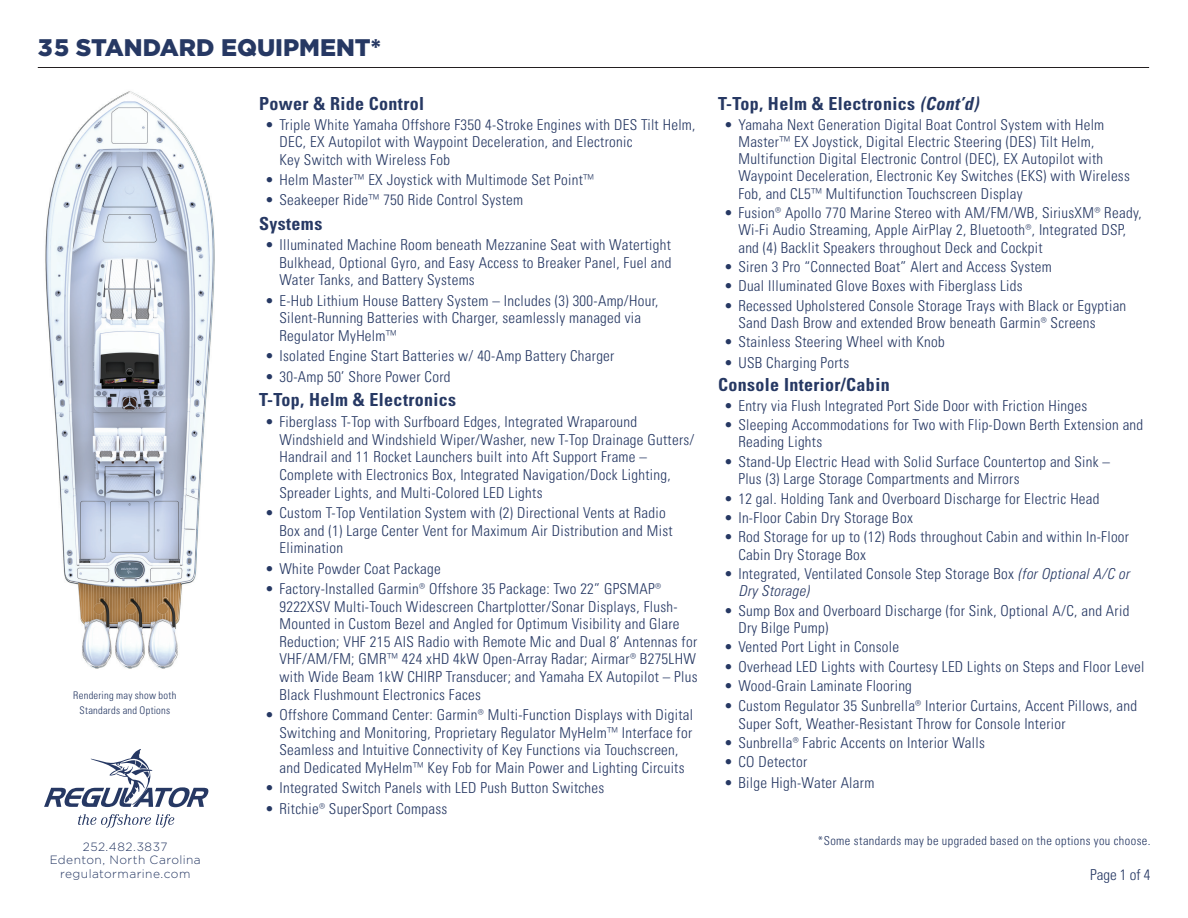
<style>
.page{position:relative;width:1188px;height:918px;background:#fff}
.page>*{position:absolute;margin:0;border:0;box-sizing:border-box;transform-origin:0 0}
.t1{font:900 24px "Gotham";color:#263863}
.t2{font:700 condensed 18px "Univers LT Pro";letter-spacing:.02em;color:#263863}
.t3{font:300 condensed 15px/17.7px "Univers LT Pro";letter-spacing:.02em;color:#263863}
.t4{font:300 condensed 12.3px "Univers LT Pro";letter-spacing:.035em;color:#263863}
.t5{font:300 12px/13.5px "Gotham";letter-spacing:.035em;color:#263863;text-align:center}
.t6{font:300 condensed 10.5px/14.2px "Univers LT Pro";letter-spacing:.025em;color:#263863;text-align:center}
.s1{font-style:italic}
</style>
<div class="page">
<svg style="left:78px;top:814px;width:96px;height:14px"></svg>
<svg style="left:44px;top:749px;width:164px;height:58px"></svg>
<hr style="left:38px;top:67px;width:1111px;height:1px;background:#231f20">
<img style="left:45px;top:91px;width:170px;height:578px">
<h1 class="t1" style="left:38px;top:31px;width:345px">35 STANDARD EQUIPMENT*</h1>
<p class="t6" style="left:73px;top:688px;width:105px">Rendering may show both<br>Standards and Options</p>
<p class="t5" style="left:50px;top:840px;width:153px">252.482.3837<br>Edenton, North Carolina regulatormarine.com</p>
<p class="t2" style="left:259px;top:93px;width:166px">Power &amp; Ride Control</p>
<p class="t3" style="left:279px;top:115px;width:418px;line-height:17.2px;text-indent:-14px">• Triple White Yamaha Offshore F350 4-Stroke Engines with DES Tilt Helm,<br>DEC, EX Autopilot with Waypoint Deceleration, and Electronic<br>Key Switch with Wireless Fob</p>
<p class="t3" style="left:266px;top:170px;width:330px">• Helm Master™ EX Joystick with Multimode Set Point™</p>
<p class="t3" style="left:266px;top:190px;width:259px">• Seakeeper Ride™ 750 Ride Control System</p>
<p class="t2" style="left:259px;top:212px;width:65px">Systems</p>
<p class="t3" style="left:279px;top:235px;width:394px;text-align:justify;text-indent:-14px">• Illuminated Machine Room beneath Mezzanine Seat with Watertight Bulkhead, Optional Gyro, and Easy Access to Breaker Panel, Fuel and Water Tanks, and Battery Systems</p>
<p class="t3" style="left:279px;top:291px;width:381px;text-indent:-14px">• E-Hub Lithium House Battery System – Includes (3) 300-Amp/Hour,<br>Silent-Running Batteries with Charger, seamlessly managed via<br>Regulator MyHelm™</p>
<p class="t3" style="left:266px;top:346px;width:350px">• Isolated Engine Start Batteries w/ 40-Amp Battery Charger</p>
<p class="t3" style="left:266px;top:367px;width:186px">• 30-Amp 50’ Shore Power Cord</p>
<p class="t2" style="left:259px;top:389px;width:198px">T-Top, Helm &amp; Electronics</p>
<p class="t3" style="left:279px;top:412px;width:417px;text-indent:-14px">• Fiberglass T-Top with Surfboard Edges, Integrated Wraparound Windshield and Windshield Wiper/Washer, new T-Top Drainage Gutters/ Handrail and 11 Rocket Launchers built into Aft Support Frame – Complete with Electronics Box, Integrated Navigation/Dock Lighting, Spreader Lights, and Multi-Colored LED Lights</p>
<p class="t3" style="left:279px;top:503px;width:395px;text-indent:-14px">• Custom T-Top Ventilation System with (2) Directional Vents at Radio<br>Box and (1) Large Center Vent for Maximum Air Distribution and Mist<br>Elimination</p>
<p class="t3" style="left:266px;top:559px;width:176px">• White Powder Coat Package</p>
<p class="t3" style="left:279px;top:579px;width:420px;text-indent:-14px">• Factory-Installed Garmin® Offshore 35 Package: Two 22” GPSMAP® 9222XSV Multi-Touch Widescreen Chartplotter/Sonar Displays, Flush-Mounted in Custom Bezel and Angled for Optimum Visibility and Glare Reduction; VHF 215 AIS Radio with Remote Mic and Dual 8’ Antennas for VHF/AM/FM; GMR™ 424 xHD 4kW Open-Array Radar; Airmar® B275LHW with Wide Beam 1kW CHIRP Transducer; and Yamaha EX Autopilot – Plus Black Flushmount Electronics Faces</p>
<p class="t3" style="left:279px;top:705px;width:415px;text-indent:-14px">• Offshore Command Center: Garmin® Multi-Function Displays with Digital Switching and Monitoring, Proprietary Regulator MyHelm™ Interface for Seamless and Intuitive Connectivity of Key Functions via Touchscreen, and Dedicated MyHelm™ Key Fob for Main Power and Lighting Circuits</p>
<p class="t3" style="left:266px;top:778px;width:340px">• Integrated Switch Panels with LED Push Button Switches</p>
<p class="t3" style="left:266px;top:799px;width:183px">• Ritchie® SuperSport Compass</p>
<p class="t2" style="left:718px;top:93px;width:262px">T-Top, Helm &amp; Electronics <span class="s1">(Cont’d)</span></p>
<p class="t3" style="left:738px;top:115px;width:393px;line-height:17.2px;text-indent:-14px">• Yamaha Next Generation Digital Boat Control System with Helm Master™ EX Joystick, Digital Electric Steering (DES) Tilt Helm, Multifunction Digital Electronic Control (DEC), EX Autopilot with Waypoint Deceleration, Electronic Key Switches (EKS) with Wireless Fob, and CL5™ Multifunction Touchscreen Display</p>
<p class="t3" style="left:738px;top:203px;width:405px;line-height:17.2px;text-indent:-14px">• Fusion® Apollo 770 Marine Stereo with AM/FM/WB, SiriusXM® Ready,<br>Wi-Fi Audio Streaming, Apple AirPlay 2, Bluetooth®, Integrated DSP, and (4) Backlit Speakers throughout Deck and Cockpit</p>
<p class="t3" style="left:725px;top:257px;width:329px">• Siren 3 Pro “Connected Boat” Alert and Access System</p>
<p class="t3" style="left:725px;top:276px;width:299px">• Dual Illuminated Glove Boxes with Fiberglass Lids</p>
<p class="t3" style="left:738px;top:296px;width:389px;line-height:17.2px;text-indent:-14px">• Recessed Upholstered Console Storage Trays with Black or Egyptian<br>Sand Dash Brow and extended Brow beneath Garmin® Screens</p>
<p class="t3" style="left:725px;top:332px;width:221px">• Stainless Steering Wheel with Knob</p>
<p class="t3" style="left:725px;top:353px;width:126px">• USB Charging Ports</p>
<p class="t2" style="left:718px;top:374px;width:173px">Console Interior/Cabin</p>
<p class="t3" style="left:725px;top:396px;width:364px">• Entry via Flush Integrated Port Side Door with Friction Hinges</p>
<p class="t3" style="left:738px;top:415px;width:406px;line-height:17.2px;text-indent:-14px">• Sleeping Accommodations for Two with Flip-Down Berth Extension and<br>Reading Lights</p>
<p class="t3" style="left:738px;top:452px;width:373px;line-height:17.2px;text-indent:-14px">• Stand-Up Electric Head with Solid Surface Countertop and Sink –<br>Plus (3) Large Storage Compartments and Mirrors</p>
<p class="t3" style="left:725px;top:489px;width:376px">• 12 gal. Holding Tank and Overboard Discharge for Electric Head</p>
<p class="t3" style="left:725px;top:508px;width:189px">• In-Floor Cabin Dry Storage Box</p>
<p class="t3" style="left:738px;top:528px;width:392px;line-height:17.2px;text-indent:-14px">• Rod Storage for up to (12) Rods throughout Cabin and within In-Floor<br>Cabin Dry Storage Box</p>
<p class="t3" style="left:738px;top:564px;width:393px;line-height:17.2px;text-indent:-14px">• Integrated, Ventilated Console Step Storage Box <span class="s1">(for Optional A/C or<br>Dry Storage)</span></p>
<p class="t3" style="left:738px;top:601px;width:393px;line-height:17.2px;text-indent:-14px">• Sump Box and Overboard Discharge (for Sink, Optional A/C, and Arid<br>Dry Bilge Pump)</p>
<p class="t3" style="left:725px;top:637px;width:176px">• Vented Port Light in Console</p>
<p class="t3" style="left:725px;top:657px;width:421px">• Overhead LED Lights with Courtesy LED Lights on Steps and Floor Level</p>
<p class="t3" style="left:725px;top:676px;width:189px">• Wood-Grain Laminate Flooring</p>
<p class="t3" style="left:738px;top:695px;width:400px;text-indent:-14px">• Custom Regulator 35 Sunbrella® Interior Curtains, Accent Pillows, and<br>Super Soft, Weather-Resistant Throw for Console Interior</p>
<p class="t3" style="left:725px;top:733px;width:262px">• Sunbrella® Fabric Accents on Interior Walls</p>
<p class="t3" style="left:725px;top:752px;width:84px">• CO Detector</p>
<p class="t3" style="left:725px;top:773px;width:151px">• Bilge High-Water Alarm</p>
<p class="t4" style="left:818px;top:833px;width:334px">*Some standards may be upgraded based on the options you choose.</p>
<p class="t3" style="left:1090px;top:865px;width:62px">Page 1 of 4</p>
</div>
